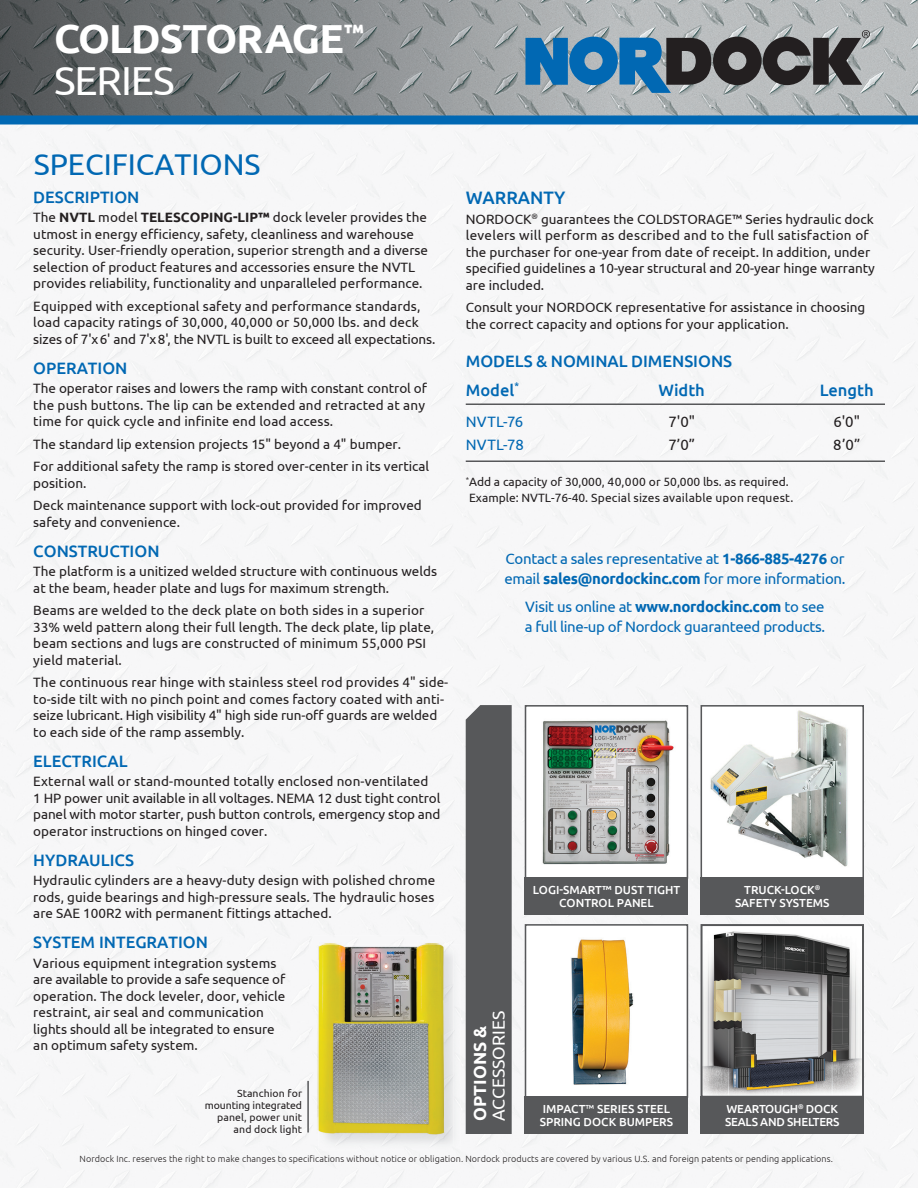
<style>
.page{position:relative;width:918px;height:1188px;background:#fff}
.page>*{position:absolute;margin:0;border:0;box-sizing:border-box;transform-origin:0 0}
.t1{font:700 40.5px/42px "Ubuntu";letter-spacing:-.025em;color:#fff}
.t2{font:30px "Ubuntu";color:#0168b3}
.t3{font:500 18px "Ubuntu";color:#0168b3}
.t4{font:17.55px "Ubuntu";color:#fff}
.t5{font:700 17.55px "Ubuntu";color:#fff}
.t6{font:500 16.5px/28.5px "Ubuntu";color:#0168b3}
.t7{font:15px/19.5px "Ubuntu";letter-spacing:-.02em;color:#0168b3}
.t8{font:15px "Ubuntu";color:#231f20}
.t9{font:13.5px/16.5px "Ubuntu";color:#231f20}
.t10{font:12px/16.5px "Ubuntu";color:#231f20}
.t11{font:500 11.7px/13.2px "Ubuntu";color:#fff;text-align:center}
.t12{font:500 11.7px/13.2px "Ubuntu";letter-spacing:-.02em;color:#fff}
.t13{font:10.5px/12px "Ubuntu";letter-spacing:.01em;color:#231f20;text-align:right}
.t14{font:300 9px "Ubuntu";letter-spacing:.01em;color:#231f20}
.s1{font-weight:400}
.s2{font-weight:700}
</style>
<div class="page">
<img style="left:356px;top:708px;width:203px;height:267px">
<img style="left:663px;top:708px;width:51px;height:480px">
<img style="left:459px;top:975px;width:103px;height:213px">
<img style="left:0;top:0;width:918px;height:116px">
<div style="left:0;top:116px;width:918px;height:8px;background:#0168b3"></div>
<svg style="left:525px;top:30px;width:345px;height:63px;background:#60798c"></svg>
<hr style="left:466px;top:403px;width:419px;height:2px;background:#57585a">
<hr style="left:466px;top:460px;width:419px;height:2px;background:#57585a">
<div style="left:526px;top:925px;width:161px;height:172px;background:#fff"></div>
<img style="left:571px;top:939px;width:63px;height:146px">
<div style="left:525px;top:924px;width:163px;height:174px;border:2px solid #57585a"></div>
<div style="left:525px;top:1096px;width:163px;height:38px;background:#57585a"></div>
<img style="left:528px;top:708px;width:157px;height:168px">
<div style="left:525px;top:705px;width:163px;height:174px;border:2px solid #57585a"></div>
<div style="left:525px;top:877px;width:163px;height:38px;background:#57585a"></div>
<img style="left:704px;top:927px;width:157px;height:168px">
<div style="left:701px;top:924px;width:163px;height:174px;border:2px solid #57585a"></div>
<div style="left:701px;top:1096px;width:163px;height:38px;background:#57585a"></div>
<div style="left:701px;top:706px;width:162px;height:172px;background:#fff"></div>
<img style="left:710px;top:710px;width:138px;height:157px">
<div style="left:701px;top:705px;width:163px;height:174px;border:2px solid #57585a"></div>
<div style="left:701px;top:877px;width:163px;height:38px;background:#57585a"></div>
<div style="left:466px;top:705px;width:46px;height:429px;background:#57585a"></div>
<div style="left:318px;top:944px;width:143px;height:206px;background:#f5f5f6"></div>
<img style="left:309px;top:935px;width:138px;height:211px">
<img style="left:318px;top:944px;width:135px;height:202px">
<hr style="left:307px;top:1081px;width:2px;height:51px;background:#57585a">
<h1 class="t1" style="left:54px;top:17px;width:312px">COLDSTORAGE<sup>™<br></sup><span class="s1">SERIES</span></h1>
<h2 class="t2" style="left:34px;top:146px;width:228px">SPECIFICATIONS</h2>
<p class="t6" style="left:33px;top:182px;width:108px">DESCRIPTION</p>
<p class="t9" style="left:33px;top:209px;width:396px">The <span class="s2">NVTL</span> model <span class="s2">TELESCOPING-LIP™</span> dock leveler provides the utmost in energy efficiency, safety, cleanliness and warehouse security. User-friendly operation, superior strength and a diverse selection of product features and accessories ensure the NVTL provides reliability, functionality and unparalleled performance.</p>
<p class="t9" style="left:33px;top:297px;width:404px">Equipped with exceptional safety and performance standards, load capacity ratings of 30,000, 40,000 or 50,000 lbs. and deck sizes of 7'x 6' and 7'x 8', the NVTL is built to exceed all expectations.</p>
<p class="t6" style="left:33px;top:353px;width:96px">OPERATION</p>
<p class="t9" style="left:33px;top:380px;width:395px">The operator raises and lowers the ramp with constant control of the push buttons. The lip can be extended and retracted at any time for quick cycle and infinite end load access.</p>
<p class="t9" style="left:33px;top:432px;width:398px;line-height:22.5px">The standard lip extension projects 15" beyond a 4" bumper.<br>For additional safety the ramp is stored over-center in its vertical</p>
<p class="t9" style="left:33px;top:471px;width:390px;line-height:22.5px">position.<br>Deck maintenance support with lock-out provided for improved</p>
<p class="t9" style="left:33px;top:513px;width:148px">safety and convenience.</p>
<p class="t6" style="left:33px;top:536px;width:128px">CONSTRUCTION</p>
<p class="t9" style="left:33px;top:563px;width:405px">The platform is a unitized welded structure with continuous welds at the beam, header plate and lugs for maximum strength.</p>
<p class="t9" style="left:33px;top:602px;width:402px">Beams are welded to the deck plate on both sides in a superior 33% weld pattern along their full length. The deck plate, lip plate, beam sections and lugs are constructed of minimum 55,000 PSI yield material.</p>
<p class="t9" style="left:33px;top:674px;width:417px">The continuous rear hinge with stainless steel rod provides 4" side&shy;to-side tilt with no pinch point and comes factory coated with anti&shy;seize lubricant. High visibility 4" high side run-off guards are welded to each side of the ramp assembly.</p>
<p class="t6" style="left:33px;top:746px;width:96px">ELECTRICAL</p>
<p class="t9" style="left:33px;top:773px;width:409px">External wall or stand-mounted totally enclosed non-ventilated<br>1 HP power unit available in all voltages. NEMA 12 dust tight control panel with motor starter, push button controls, emergency stop and operator instructions on hinged cover.</p>
<p class="t6" style="left:33px;top:845px;width:102px">HYDRAULICS</p>
<p class="t9" style="left:33px;top:872px;width:403px;text-align:justify">Hydraulic cylinders are a heavy-duty design with polished chrome rods, guide bearings and high-pressure seals. The hydraulic hoses are SAE 100R2 with permanent fittings attached.</p>
<p class="t6" style="left:33px;top:928px;width:176px">SYSTEM INTEGRATION</p>
<p class="t9" style="left:33px;top:954px;width:254px">Various equipment integration systems are available to provide a safe sequence of operation. The dock leveler, door, vehicle restraint, air seal and communication lights should all be integrated to ensure an optimum safety system.</p>
<p class="t13" style="left:205px;top:1086px;width:99px">Stanchion for mounting integrated panel, power unit and dock light</p>
<h3 class="t3" style="left:466px;top:186px;width:101px">WARRANTY</h3>
<p class="t9" style="left:466px;top:210px;width:411px">NORDOCK<sup>®</sup> guarantees the COLDSTORAGE™ Series hydraulic dock levelers will perform as described and to the full satisfaction of the purchaser for one-year from date of receipt. In addition, under specified guidelines a 10-year structural and 20-year hinge warranty are included.</p>
<p class="t9" style="left:466px;top:299px;width:401px">Consult your NORDOCK representative for assistance in choosing the correct capacity and options for your application.</p>
<p class="t6" style="left:466px;top:347px;width:268px">MODELS &amp; NOMINAL DIMENSIONS<br>Model<sup>*</sup></p>
<p class="t6" style="left:659px;top:375px;width:48px">Width</p>
<p class="t6" style="left:820px;top:375px;width:56px">Length</p>
<p class="t7" style="left:466px;top:412px;width:59px">NVTL-76</p>
<p class="t8" style="left:668px;top:413px;width:28px">7'0"</p>
<p class="t8" style="left:833px;top:413px;width:28px">6'0"</p>
<p class="t7" style="left:466px;top:434px;width:60px">NVTL-78</p>
<p class="t8" style="left:668px;top:436px;width:28px">7’0”</p>
<p class="t8" style="left:833px;top:436px;width:29px">8’0”</p>
<p class="t10" style="left:466px;top:473px;width:329px"><sup>*</sup> Add a capacity of 30,000, 40,000 or 50,000 lbs. as required.<br>Example: NVTL-76-40. Special sizes available upon request.</p>
<p class="t7" style="left:504px;top:548px;width:343px">Contact a sales representative at <span class="s2">1-866-885-4276</span> or email <span class="s2">sales@nordockinc.com</span> for more information.</p>
<p class="t7" style="left:525px;top:596px;width:302px">Visit us online at <span class="s2">www.nordockinc.com</span> to see a full line-up of Nordock guaranteed products.</p>
<p class="t11" style="left:533px;top:883px;width:149px">LOGI-SMART™ DUST TIGHT<br>CONTROL PANEL</p>
<p class="t4" style="left:488px;top:1121px;width:111px;rotate:-90deg">ACCESSORIES</p>
<p class="t5" style="left:469px;top:1121px;width:97px;rotate:-90deg">OPTIONS &amp;</p>
<p class="t11" style="left:540px;top:1102px;width:135px;text-align:left">IMPACT<span class="s1">™</span> SERIES STEEL<br>SPRING DOCK BUMPERS</p>
<p class="t11" style="left:735px;top:883px;width:96px">TRUCK-LOCK<sup>®<br></sup>SAFETY SYSTEMS</p>
<p class="t12" style="left:725px;top:1102px;width:116px">WEARTOUGH<sup>®</sup> DOCK<br>SEALS AND SHELTERS</p>
<p class="t14" style="left:80px;top:1153px;width:755px">Nordock Inc. reserves the right to make changes to specifications without notice or obligation. Nordock products are covered by various U.S. and foreign patents or pending applications.</p>
</div>
